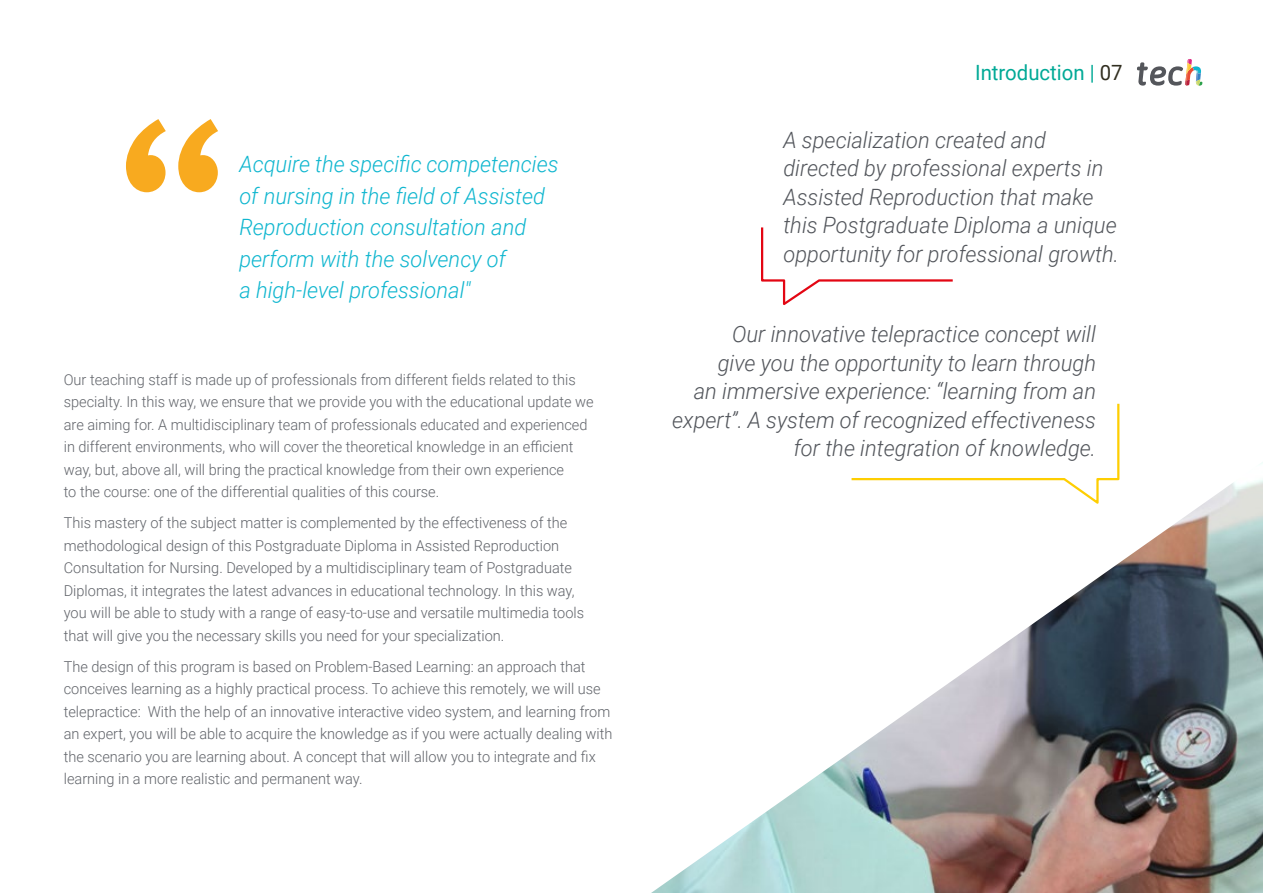
<style>
.page{position:relative;width:1263px;height:893px;background:#fff}
.page>*{position:absolute;margin:0;border:0;box-sizing:border-box;transform-origin:0 0}
.t1{font:italic 300 22.5px/28.5px "Roboto";color:#52555b}
.t2{font:italic 300 22.5px/31.5px "Roboto";color:#0fb6cf}
.t3{font:21px "Roboto";color:#00a996}
.t4{font:300 15px/22.5px "Roboto";color:#61646a}
.s1{color:#312e20}
</style>
<div class="page">
<svg style="left:126px;top:119px;width:92px;height:73px"></svg>
<svg style="left:761px;top:227px;width:192px;height:78px"></svg>
<img style="left:651px;top:462px;width:612px;height:431px">
<svg style="left:849px;top:403px;width:271px;height:104px"></svg>
<svg style="left:1137px;top:59px;width:65px;height:27px"></svg>
<h1 class="t2" style="left:239px;top:148px;width:321px">Acquire the specific competencies of nursing in the field of Assisted<br>Reproduction consultation and perform with the solvency of<br>a high-level professional"</h1>
<p class="t4" style="left:64px;top:367px;width:531px">Our teaching staff is made up of professionals from different fields related to this specialty. In this way, we ensure that we provide you with the educational update we are aiming for. A multidisciplinary team of professionals educated and experienced in different environments, who will cover the theoretical knowledge in an efficient way, but, above all, will bring the practical knowledge from their own experience<br>to the course: one of the differential qualities of this course.</p>
<p class="t4" style="left:64px;top:511px;width:522px">This mastery of the subject matter is complemented by the effectiveness of the methodological design of this Postgraduate Diploma in Assisted Reproduction Consultation for Nursing. Developed by a multidisciplinary team of Postgraduate Diplomas, it integrates the latest advances in educational technology. In this way, you will be able to study with a range of easy-to-use and versatile multimedia tools that will give you the necessary skills you need for your specialization.</p>
<p class="t4" style="left:64px;top:654px;width:550px">The design of this program is based on Problem-Based Learning: an approach that conceives learning as a highly practical process. To achieve this remotely, we will use telepractice: With the help of an innovative interactive video system, and learning from an expert, you will be able to acquire the knowledge as if you were actually dealing with the scenario you are learning about. A concept that will allow you to integrate and fix learning in a more realistic and permanent way.</p>
<h2 class="t3" style="left:975px;top:57px;width:149px">Introduction | <span class="s1">07</span></h2>
<h1 class="t1" style="left:783px;top:125px;width:337px">A specialization created and directed by professional experts in Assisted Reproduction that make this Postgraduate Diploma a unique opportunity for professional growth.</h1>
<h1 class="t1" style="left:672px;top:319px;width:425px;text-align:right">Our innovative telepractice concept will<br>give you the opportunity to learn through<br>an immersive experience: “learning from an expert”. A system of recognized effectiveness for the integration of knowledge.</h1>
</div>
